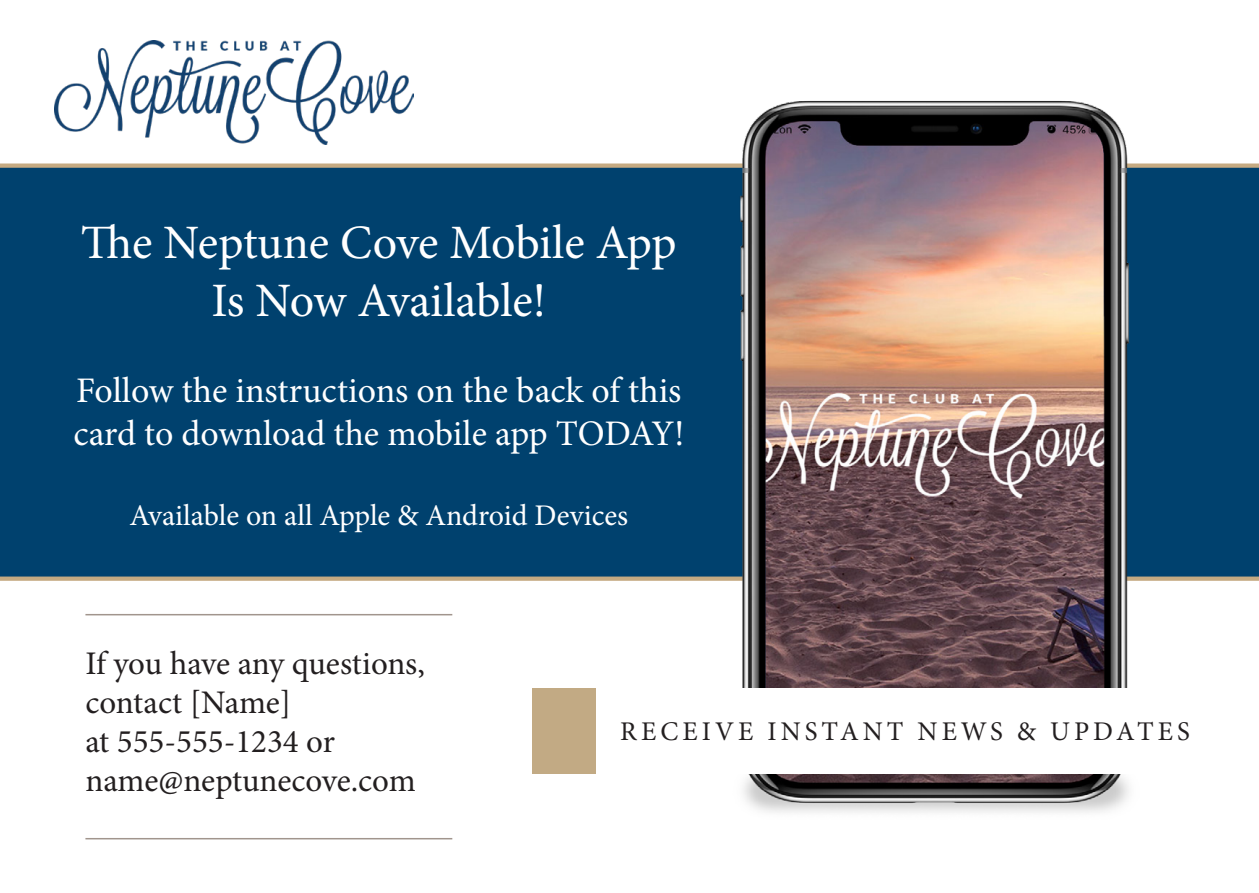
<style>
.page{position:relative;width:1259px;height:893px;background:#fff}
.page>*{position:absolute;margin:0;border:0;box-sizing:border-box;transform-origin:0 0}
.t1{font:48px/57.6px "Minion Pro";letter-spacing:-.01em;color:#fff;text-align:center}
.t2{font:36px/43.2px "Minion Pro";letter-spacing:-.005em;color:#fff}
.t3{font:33px/39px "Minion Pro";letter-spacing:-.005em;color:#231f20}
.t4{font:30px "Minion Pro";color:#fff}
.t5{font:27px "Minion Pro";letter-spacing:.15em;color:#231f20}
</style>
<div class="page">
<div style="left:0;top:163px;width:1259px;height:418px;background:#00416e"></div>
<img style="left:672px;top:100px;width:508px;height:713px">
<div style="left:538px;top:688px;width:678px;height:86px;background:#fff"></div>
<div style="left:531px;top:688px;width:64px;height:86px;background:#c2aa84"></div>
<hr style="left:85px;top:838px;width:367px;height:1px;background:#a1958d">
<hr style="left:85px;top:614px;width:367px;height:1px;background:#a1958d">
<img style="left:55px;top:41px;width:358px;height:103px">
<p class="t1" style="left:81px;top:214px;width:597px">The Neptune Cove Mobile App<br>Is Now Available!</p>
<p class="t2" style="left:73px;top:369px;width:612px">Follow the instructions on the back of this card to download the mobile app TODAY!</p>
<p class="t4" style="left:129px;top:495px;width:500px">Available on all Apple &amp; Android Devices</p>
<p class="t3" style="left:85px;top:644px;width:341px">If you have any questions, contact [Name]</p>
<p class="t3" style="left:85px;top:722px;width:332px">at 555-555-1234 or name@neptunecove.com</p>
<p class="t5" style="left:620px;top:714px;width:571px">RECEIVE INSTANT NEWS &amp; UPDATES</p>
</div>
